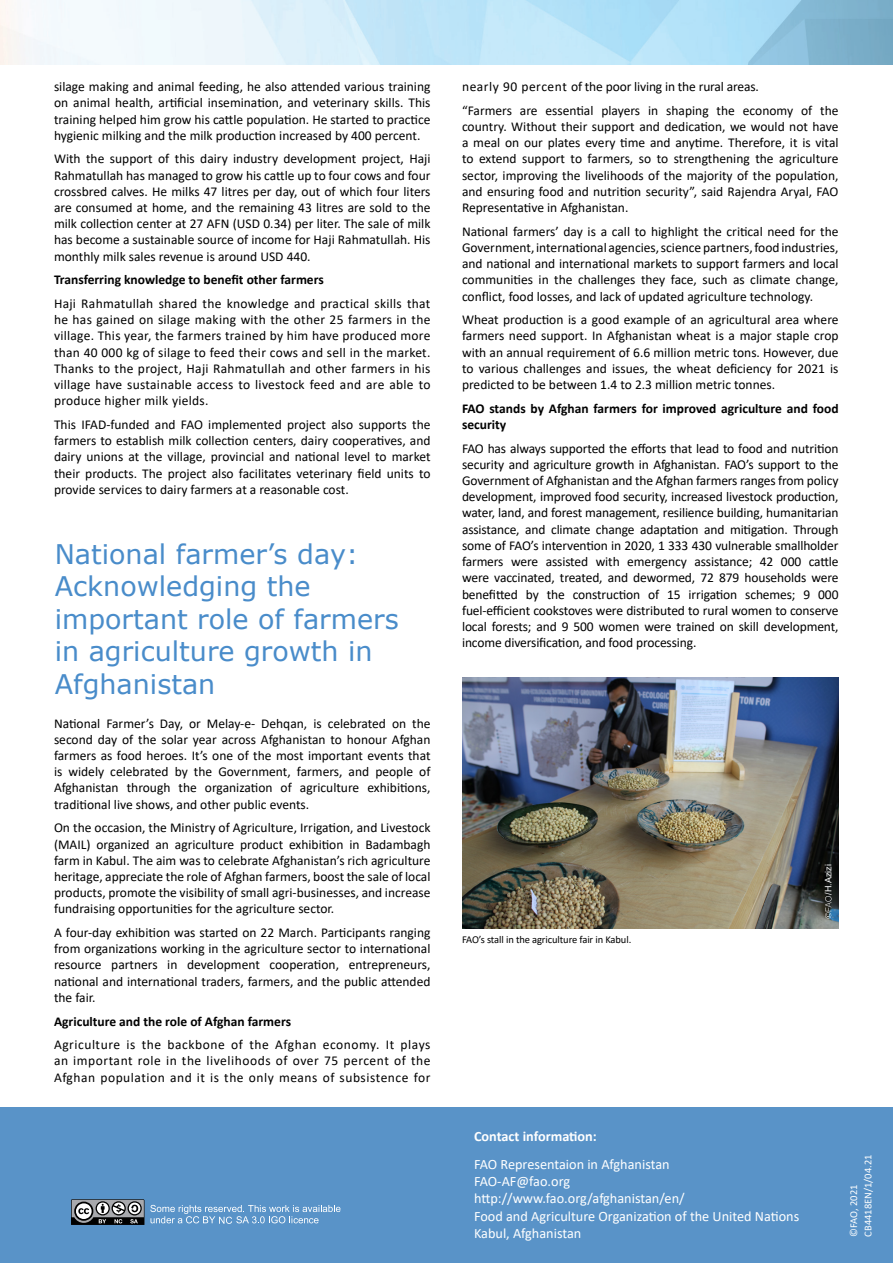
<style>
.page{position:relative;width:893px;height:1263px;background:#fff}
.page>*{position:absolute;margin:0;border:0;box-sizing:border-box;transform-origin:0 0}
.t1{font:27px/32.4px "Verdana";color:#498cca}
.t2{font:14.25px "Calibri";color:#fff}
.t3{font:700 14.25px "Calibri";color:#fff}
.t4{font:13.5px/16.2px "Calibri";color:#000;text-align:justify}
.t5{font:700 13.5px/16.2px "Calibri";color:#000}
.t6{font:10.5px "Calibri";letter-spacing:-.01em;color:#000}
.t7{font:10.5px "Calibri";color:#fff}
.t8{font:9px "Arial";color:#fff}
</style>
<div class="page">
<img style="left:0;top:0;width:893px;height:64px">
<div style="left:0;top:1107px;width:893px;height:156px;background:#5993c8"></div>
<svg style="left:71px;top:1199px;width:73px;height:26px;background:#6f6f71"></svg>
<svg style="left:150px;top:1205px;width:190px;height:19px"></svg>
<img style="left:462px;top:677px;width:376px;height:251px">
<svg style="left:825px;top:896px;width:6px;height:22px"></svg>
<p class="t4" style="left:54px;top:78px;width:378px">silage making and animal feeding, he also attended various training on animal health, artificial insemination, and veterinary skills. This training helped him grow his cattle population. He started to practice hygienic milking and the milk production increased by 400 percent.</p>
<p class="t4" style="left:54px;top:151px;width:378px">With the support of this dairy industry development project, Haji Rahmatullah has managed to grow his cattle up to four cows and four crossbred calves. He milks 47 litres per day, out of which four liters are consumed at home, and the remaining 43 litres are sold to the milk collection center at 27 AFN (USD 0.34) per liter. The sale of milk has become a sustainable source of income for Haji Rahmatullah. His monthly milk sales revenue is around USD 440.</p>
<p class="t5" style="left:54px;top:272px;width:271px">Transferring knowledge to benefit other farmers</p>
<p class="t4" style="left:54px;top:295px;width:378px">Haji Rahmatullah shared the knowledge and practical skills that he has gained on silage making with the other 25 farmers in the village. This year, the farmers trained by him have produced more than 40 000 kg of silage to feed their cows and sell in the market.<br>Thanks to the project, Haji Rahmatullah and other farmers in his village have sustainable access to livestock feed and are able to produce higher milk yields.</p>
<p class="t4" style="left:54px;top:416px;width:378px">This IFAD-funded and FAO implemented project also supports the farmers to establish milk collection centers, dairy cooperatives, and dairy unions at the village, provincial and national level to market their products. The project also facilitates veterinary field units to provide services to dairy farmers at a reasonable cost.</p>
<p class="t1" style="left:55px;top:538px;width:346px">National farmer’s day:<br>Acknowledging the important role of farmers in agriculture growth in<br>Afghanistan</p>
<p class="t4" style="left:54px;top:715px;width:378px">National Farmer’s Day, or Melay-e- Dehqan, is celebrated on the second day of the solar year across Afghanistan to honour Afghan farmers as food heroes. It’s one of the most important events that is widely celebrated by the Government, farmers, and people of Afghanistan through the organization of agriculture exhibitions, traditional live shows, and other public events.</p>
<p class="t4" style="left:54px;top:819px;width:378px">On the occasion, the Ministry of Agriculture, Irrigation, and Livestock (MAIL) organized an agriculture product exhibition in Badambagh farm in Kabul. The aim was to celebrate Afghanistan’s rich agriculture heritage, appreciate the role of Afghan farmers, boost the sale of local products, promote the visibility of small agri-businesses, and increase fundraising opportunities for the agriculture sector.</p>
<p class="t4" style="left:54px;top:924px;width:378px">A four-day exhibition was started on 22 March. Participants ranging from organizations working in the agriculture sector to international resource partners in development cooperation, entrepreneurs, national and international traders, farmers, and the public attended the fair.</p>
<p class="t5" style="left:54px;top:1013px;width:239px">Agriculture and the role of Afghan farmers</p>
<p class="t4" style="left:54px;top:1036px;width:378px">Agriculture is the backbone of the Afghan economy. It plays an important role in the livelihoods of over 75 percent of the Afghan population and it is the only means of subsistence for</p>
<p class="t4" style="left:462px;top:78px;width:298px">nearly 90 percent of the poor living in the rural areas.</p>
<p class="t4" style="left:462px;top:102px;width:378px">“Farmers are essential players in shaping the economy of the country. Without their support and dedication, we would not have a meal on our plates every time and anytime. Therefore, it is vital to extend support to farmers, so to strengthening the agriculture sector, improving the livelihoods of the majority of the population, and ensuring food and nutrition security”, said Rajendra Aryal, FAO Representative in Afghanistan.</p>
<p class="t4" style="left:462px;top:223px;width:378px">National farmers’ day is a call to highlight the critical need for the Government, international agencies, science partners, food industries, and national and international markets to support farmers and local communities in the challenges they face, such as climate change, conflict, food losses, and lack of updated agriculture technology.</p>
<p class="t4" style="left:462px;top:311px;width:378px">Wheat production is a good example of an agricultural area where farmers need support. In Afghanistan wheat is a major staple crop with an annual requirement of 6.6 million metric tons. However, due to various challenges and issues, the wheat deficiency for 2021 is predicted to be between 1.4 to 2.3 million metric tonnes.</p>
<p class="t5" style="left:462px;top:400px;width:378px">FAO stands by Afghan farmers for improved agriculture and food security</p>
<p class="t4" style="left:462px;top:440px;width:378px">FAO has always supported the efforts that lead to food and nutrition security and agriculture growth in Afghanistan. FAO’s support to the Government of Afghanistan and the Afghan farmers ranges from policy development, improved food security, increased livestock production, water, land, and forest management, resilience building, humanitarian assistance, and climate change adaptation and mitigation. Through some of FAO’s intervention in 2020, 1 333 430 vulnerable smallholder farmers were assisted with emergency assistance; 42 000 cattle were vaccinated, treated, and dewormed, 72 879 households were benefitted by the construction of 15 irrigation schemes; 9 000 fuel-efficient cookstoves were distributed to rural women to conserve local forests; and 9 500 women were trained on skill development, income diversification, and food processing.</p>
<p class="t6" style="left:462px;top:932px;width:171px">FAO’s stall in the agriculture fair in Kabul.</p>
<p class="t8" style="left:822px;top:895px;width:32px;rotate:-90deg">/H.Azizi</p>
<p class="t3" style="left:474px;top:1126px;width:124px">Contact information:</p>
<p class="t2" style="left:474px;top:1154px;width:197px">FAO Representaion in Afghanistan</p>
<p class="t2" style="left:474px;top:1172px;width:98px">FAO-AF@fao.org</p>
<p class="t2" style="left:474px;top:1189px;width:212px">http://www.fao.org/afghanistan/en/</p>
<p class="t2" style="left:474px;top:1206px;width:327px">Food and Agriculture Organization of the United Nations</p>
<p class="t2" style="left:474px;top:1223px;width:109px">Kabul, Afghanistan</p>
<p class="t7" style="left:861px;top:1236px;width:83px;rotate:-90deg">CB4418EN/1/04.21</p>
<p class="t7" style="left:846px;top:1236px;width:53px;rotate:-90deg">©FAO, 2021</p>
</div>
